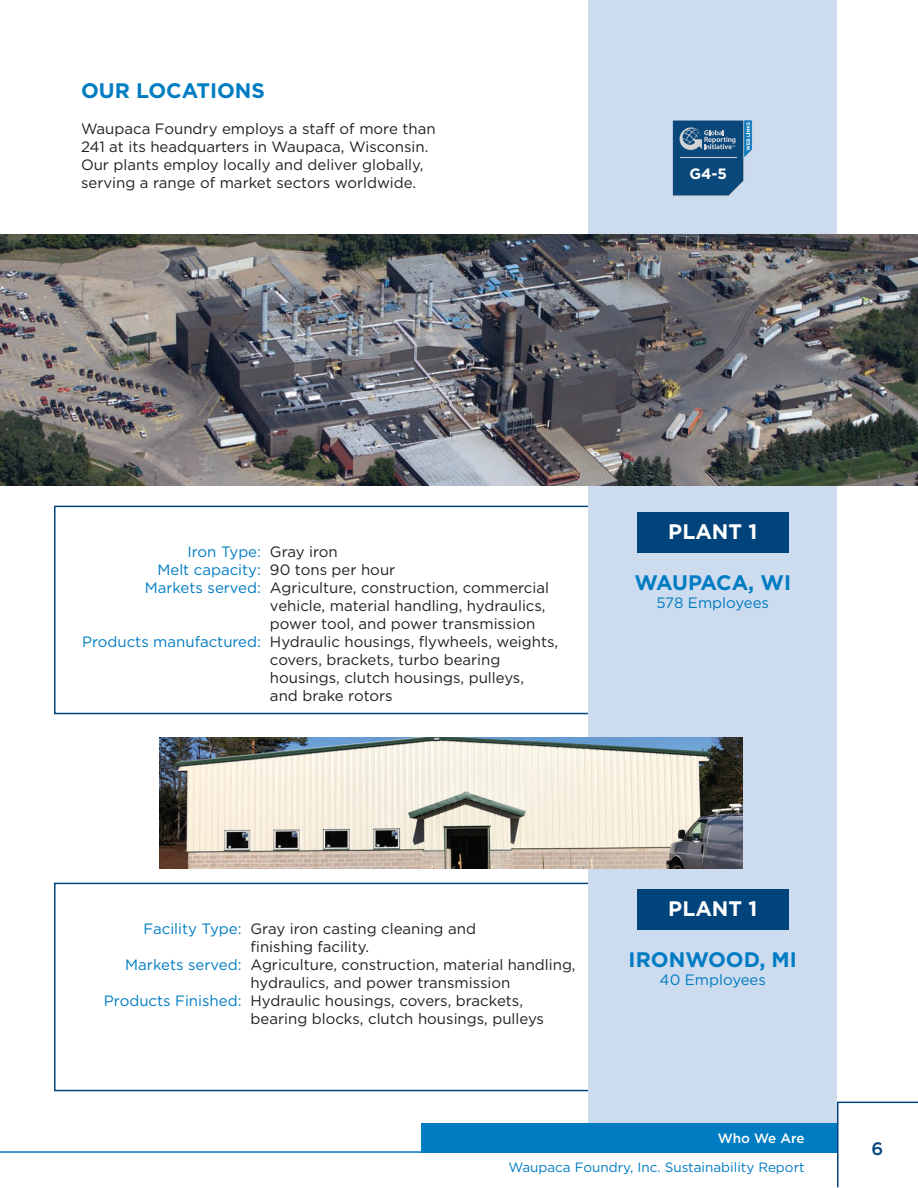
<style>
.page{position:relative;width:918px;height:1188px;background:#fff}
.page>*{position:absolute;margin:0;border:0;box-sizing:border-box;transform-origin:0 0}
.t1{font:700 21px "Gotham";color:#007cc2}
.t2{font:700 21px "Gotham";color:#fff}
.t3{font:700 21px "Gotham";letter-spacing:-.025em;color:#007cc2}
.t4{font:500 18px "Gotham";color:#00447b}
.t5{font:15px/18px "Gotham";color:#231f20}
.t6{font:15px "Gotham";color:#007cc2}
.t7{font:15px "Gotham";letter-spacing:-.02em;color:#007cc2}
.t8{font:700 15px "Gotham";color:#fff}
.t9{font:13.5px "Gotham";color:#007cc2}
.t10{font:500 13.5px "Gotham";color:#fff}
.s1{color:#231f20}
.s2{color:#007cc2}
</style>
<div class="page">
<div style="left:54px;top:506px;width:659px;height:208px;border:2px solid #00447b"></div>
<div style="left:54px;top:883px;width:659px;height:208px;border:2px solid #00447b"></div>
<div style="left:589px;top:0;width:248px;height:1123px;background:#cddbef"></div>
<svg style="left:837px;top:1101px;width:81px;height:87px"></svg>
<hr style="left:0;top:1151px;width:837px;height:2px;background:#007cc2">
<div style="left:422px;top:1123px;width:415px;height:30px;background:#007cc2"></div>
<svg style="left:673px;top:121px;width:80px;height:75px;background:#316590"></svg>
<img style="left:0;top:235px;width:918px;height:251px">
<div style="left:637px;top:512px;width:151px;height:41px;background:#00447b"></div>
<div style="left:637px;top:889px;width:151px;height:41px;background:#00447b"></div>
<img style="left:159px;top:738px;width:584px;height:130px">
<h1 class="t1" style="left:81px;top:79px;width:185px">OUR LOCATIONS</h1>
<p class="t5" style="left:81px;top:120px;width:356px">Waupaca Foundry employs a staff of more than 241 at its headquarters in Waupaca, Wisconsin.<br>Our plants employ locally and deliver globally, serving a range of market sectors worldwide.</p>
<p class="t8" style="left:689px;top:165px;width:39px">G4-5</p>
<p class="t7" style="left:188px;top:543px;width:152px">Iron Type: <span class="s1">Gray iron</span></p>
<p class="t6" style="left:157px;top:561px;width:239px">Melt capacity: <span class="s1">90 tons per hour</span></p>
<p class="t5" style="left:145px;top:578px;width:406px"><span class="s2">Markets served:</span> Agriculture, construction, commercial</p>
<p class="t5" style="left:270px;top:596px;width:277px">vehicle, material handling, hydraulics,</p>
<p class="t5" style="left:270px;top:614px;width:267px">power tool, and power transmission</p>
<p class="t5" style="left:82px;top:632px;width:478px"><span class="s2">Products manufactured:</span> Hydraulic housings, flywheels, weights,</p>
<p class="t5" style="left:270px;top:650px;width:232px">covers, brackets, turbo bearing</p>
<p class="t5" style="left:270px;top:668px;width:256px">housings, clutch housings, pulleys,</p>
<p class="t5" style="left:270px;top:686px;width:124px">and brake rotors</p>
<h1 class="t2" style="left:668px;top:520px;width:90px">PLANT 1</h1>
<h1 class="t3" style="left:634px;top:570px;width:158px">WAUPACA, WI</h1>
<p class="t6" style="left:657px;top:594px;width:114px">578 Employees</p>
<p class="t5" style="left:144px;top:919px;width:334px"><span class="s2">Facility Type:</span> Gray iron casting cleaning and</p>
<p class="t5" style="left:251px;top:937px;width:120px">finishing facility.</p>
<p class="t5" style="left:125px;top:955px;width:452px"><span class="s2">Markets served:</span> Agriculture, construction, material handling,</p>
<p class="t5" style="left:251px;top:973px;width:261px">hydraulics, and power transmission</p>
<p class="t5" style="left:104px;top:991px;width:421px"><span class="s2">Products Finished:</span> Hydraulic housings, covers, brackets,</p>
<p class="t5" style="left:251px;top:1009px;width:295px">bearing blocks, clutch housings, pulleys</p>
<h1 class="t2" style="left:668px;top:897px;width:90px">PLANT 1</h1>
<h1 class="t1" style="left:629px;top:947px;width:170px">IRONWOOD, MI</h1>
<p class="t6" style="left:660px;top:971px;width:108px">40 Employees</p>
<p class="t10" style="left:718px;top:1131px;width:88px">Who We Are</p>
<p class="t9" style="left:508px;top:1160px;width:298px">Waupaca Foundry, Inc. Sustainability Report</p>
<p class="t4" style="left:872px;top:1139px;width:13px">6</p>
</div>
